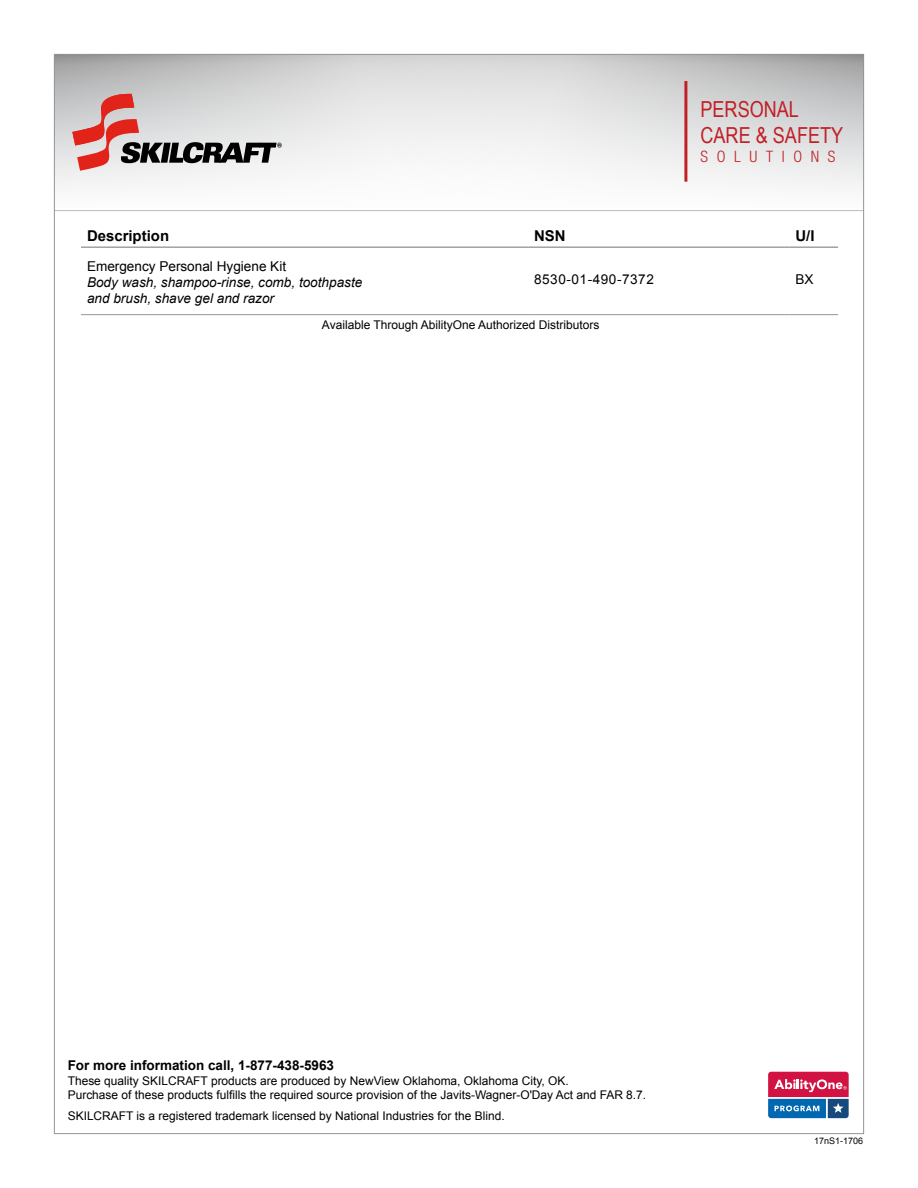
<style>
.page{position:relative;width:918px;height:1188px;background:#fff}
.page>*{position:absolute;margin:0;border:0;box-sizing:border-box;transform-origin:0 0}
.t1{font:22.05px/26.5px "Arial Narrow";color:#c12026}
.t2{font:300 condensed 15.75px "Helvetica Neue LT Std";letter-spacing:.55em;color:#c12026}
.t3{font:700 15px "Arial";color:#000}
.t4{font:italic 13.65px/16.4px "Arial";color:#000}
.t5{font:13.65px "Arial";color:#000}
.t6{font:13.65px "Arial";letter-spacing:.04em;color:#000}
.t7{font:700 13.5px "Arial";color:#000}
.t8{font:12px/14.4px "Arial";color:#000}
.t9{font:9px "Arial";color:#000}
</style>
<div class="page">
<svg style="left:56px;top:56px;width:806px;height:132px"></svg>
<svg style="left:72px;top:94px;width:210px;height:77px;background:#c2adac"></svg>
<hr style="left:81px;top:314px;width:447px;height:1px;background:#939598">
<hr style="left:528px;top:314px;width:261px;height:1px;background:#939598">
<hr style="left:789px;top:314px;width:49px;height:1px;background:#939598">
<hr style="left:81px;top:247px;width:447px;height:1px;background:#808285">
<hr style="left:528px;top:247px;width:261px;height:1px;background:#808285">
<hr style="left:789px;top:247px;width:49px;height:1px;background:#808285">
<svg style="left:766px;top:1070px;width:84px;height:50px"></svg>
<svg style="left:768px;top:1072px;width:81px;height:46px;background:#905987"></svg>
<hr style="left:684px;top:81px;width:3px;height:101px;background:#c12026">
<hr style="left:54px;top:210px;width:810px;height:1px;background:#bebbb5">
<h1 class="t1" style="left:700px;top:95px;width:144px">PERSONAL<br>CARE &amp; SAFETY</h1>
<h2 class="t2" style="left:700px;top:147px;width:136px">SOLUTIONS</h2>
<p class="t3" style="left:87px;top:226px;width:84px">Description</p>
<p class="t3" style="left:534px;top:226px;width:33px">NSN</p>
<p class="t3" style="left:795px;top:226px;width:21px">U/I</p>
<p class="t5" style="left:87px;top:257px;width:201px">Emergency Personal Hygiene Kit</p>
<p class="t4" style="left:87px;top:274px;width:277px">Body wash, shampoo-rinse, comb, toothpaste and brush, shave gel and razor</p>
<p class="t6" style="left:534px;top:270px;width:121px">8530-01-490-7372</p>
<p class="t5" style="left:795px;top:270px;width:20px">BX</p>
<p class="t8" style="left:322px;top:317px;width:279px">Available Through AbilityOne Authorized Distributors</p>
<p class="t7" style="left:68px;top:1056px;width:268px">For more information call, 1-877-438-5963</p>
<p class="t8" style="left:68px;top:1073px;width:580px">These quality SKILCRAFT products are produced by NewView Oklahoma, Oklahoma City, OK.<br>Purchase of these products fulfills the required source provision of the Javits-Wagner-O'Day Act and FAR 8.7.</p>
<p class="t8" style="left:68px;top:1109px;width:438px">SKILCRAFT is a registered trademark licensed by National Industries for the Blind.</p>
<p class="t9" style="left:814px;top:1135px;width:51px">17nS1-1706</p>
</div>
